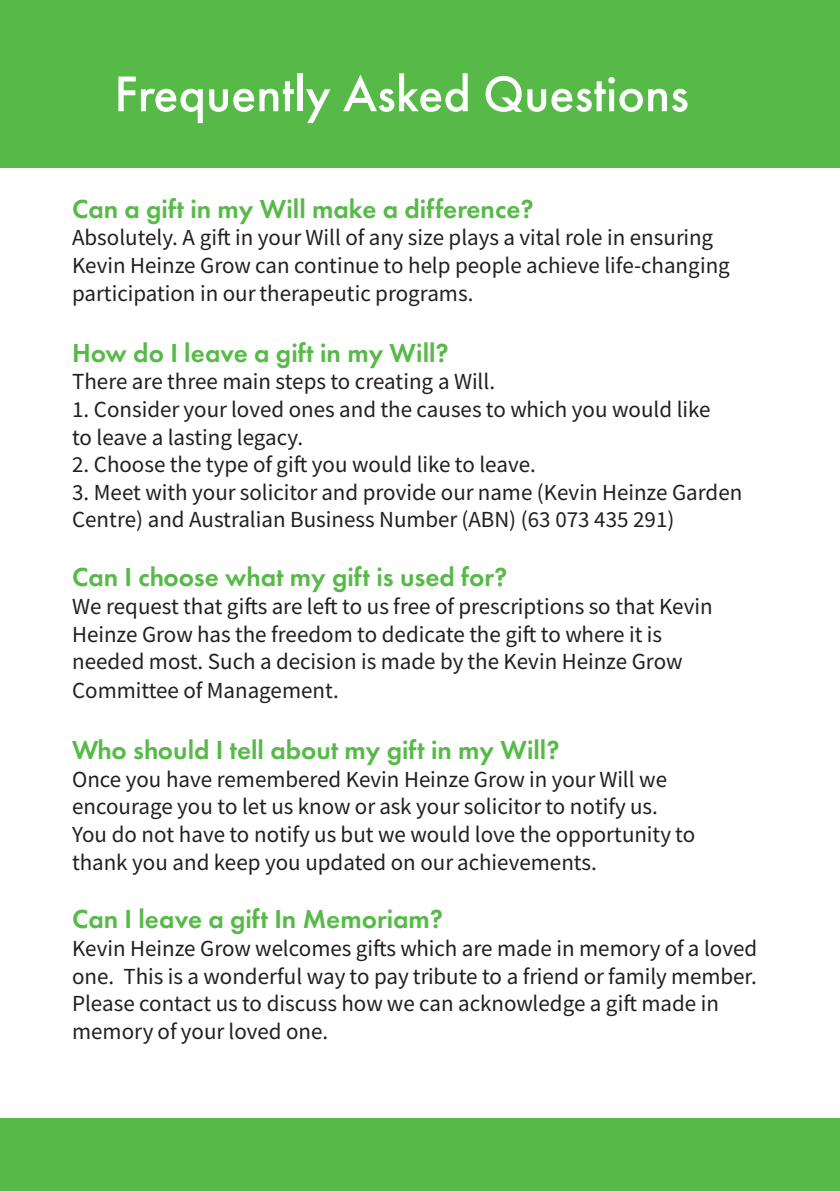
<style>
.page{position:relative;width:840px;height:1191px;background:#fff}
.page>*{position:absolute;margin:0;border:0;box-sizing:border-box;transform-origin:0 0}
.t1{font:500 52px "Futura PT";color:#fff}
.t2{font:600 27px "Futura PT";color:#57ba48}
.t3{font:23px/27.6px "Source Sans Variable";color:#231f20}
</style>
<div class="page">
<div style="left:0;top:0;width:839px;height:167px;background:#57ba48"></div>
<div style="left:0;top:1119px;width:839px;height:72px;background:#57ba48"></div>
<h1 class="t1" style="left:114px;top:63px;width:576px">Frequently Asked Questions</h1>
<p class="t2" style="left:72px;top:192px;width:463px">Can a gift in my Will make a difference?</p>
<p class="t3" style="left:72px;top:224px;width:659px">Absolutely. A gift in your Will of any size plays a vital role in ensuring<br>Kevin Heinze Grow can continue to help people achieve life-changing participation in our therapeutic programs.</p>
<p class="t2" style="left:72px;top:336px;width:378px">How do I leave a gift in my Will?</p>
<p class="t3" style="left:72px;top:368px;width:424px">There are three main steps to creating a Will.</p>
<p class="t3" style="left:72px;top:396px;width:639px">1. Consider your loved ones and the causes to which you would like to leave a lasting legacy.</p>
<p class="t3" style="left:72px;top:451px;width:465px">2. Choose the type of gift you would like to leave.</p>
<p class="t3" style="left:72px;top:478px;width:671px">3. Meet with your solicitor and provide our name (Kevin Heinze Garden<br>Centre) and Australian Business Number (ABN) (63 073 435 291)</p>
<p class="t2" style="left:72px;top:560px;width:436px">Can I choose what my gift is used for?</p>
<p class="t3" style="left:72px;top:592px;width:641px">We request that gifts are left to us free of prescriptions so that Kevin Heinze Grow has the freedom to dedicate the gift to where it is needed most. Such a decision is made by the Kevin Heinze Grow Committee of Management.</p>
<p class="t2" style="left:72px;top:733px;width:488px">Who should I tell about my gift in my Will?</p>
<p class="t3" style="left:72px;top:765px;width:624px">Once you have remembered Kevin Heinze Grow in your Will we encourage you to let us know or ask your solicitor to notify us.<br>You do not have to notify us but we would love the opportunity to thank you and keep you updated on our achievements.</p>
<p class="t2" style="left:72px;top:902px;width:372px">Can I leave a gift In Memoriam?</p>
<p class="t3" style="left:72px;top:934px;width:686px">Kevin Heinze Grow welcomes gifts which are made in memory of a loved one. This is a wonderful way to pay tribute to a friend or family member.<br>Please contact us to discuss how we can acknowledge a gift made in memory of your loved one.</p>
</div>
